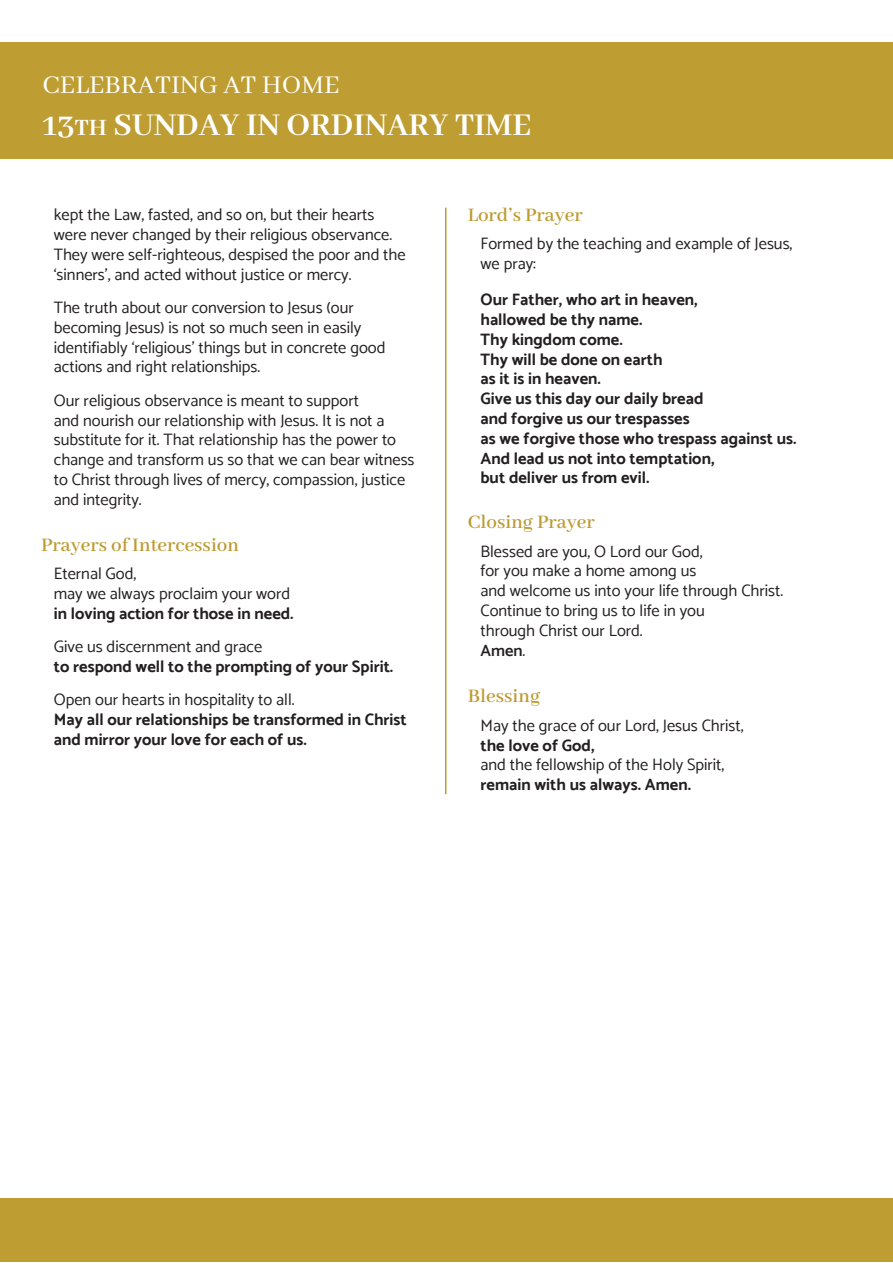
<style>
.page{position:relative;width:893px;height:1263px;background:#fff}
.page>*{position:absolute;margin:0;border:0;box-sizing:border-box;transform-origin:0 0}
.Reverse_Subhead{font:700 34.5px "Abhaya Libre";color:#fff}
.Reverse_Heading{font:28.5px "Abhaya Libre";color:#fff}
.Small_Heads{font:600 21px "Abhaya Libre";color:#bd9b32}
.Indented_basic{font:16.5px/19.8px "Catamaran";color:#231f20}
.Indented_basic-2{font:700 16.5px/19.8px "Catamaran";color:#231f20}
.Indented_basic-3{font:600 16.5px "Catamaran";color:#231f20}
.s1{font-size:25.5px}
.s2{font-weight:400}
</style>
<div class="page">
<div style="left:0;top:43px;width:893px;height:116px;background:#be9d32"></div>
<div style="left:0;top:1198px;width:893px;height:64px;background:#be9d32"></div>
<hr style="left:445px;top:208px;width:1px;height:586px;background:#bd9d31">
<p class="Reverse_Heading" style="left:43px;top:69px;width:298px">CELEBRATING AT HOME</p>
<p class="Reverse_Subhead" style="left:43px;top:106px;width:490px">13<span class="s1">TH</span> SUNDAY IN ORDINARY TIME</p>
<p class="Indented_basic" style="left:54px;top:205px;width:353px">kept the Law, fasted, and so on, but their hearts were never changed by their religious observance.<br>They were self-righteous, despised the poor and the ‘sinners’, and acted without justice or mercy.</p>
<p class="Indented_basic" style="left:54px;top:297px;width:333px">The truth about our conversion to Jesus (our becoming Jesus) is not so much seen in easily identifiably ‘religious’ things but in concrete good actions and right relationships.</p>
<p class="Indented_basic" style="left:54px;top:390px;width:362px">Our religious observance is meant to support<br>and nourish our relationship with Jesus. It is not a substitute for it. That relationship has the power to change and transform us so that we can bear witness to Christ through lives of mercy, compassion, justice and integrity.</p>
<p class="Small_Heads" style="left:41px;top:533px;width:200px">Prayers of Intercession</p>
<p class="Indented_basic" style="left:54px;top:564px;width:84px">Eternal God,</p>
<p class="Indented_basic" style="left:54px;top:583px;width:238px">may we always proclaim your word</p>
<p class="Indented_basic-2" style="left:54px;top:603px;width:241px">in loving action for those in need.</p>
<p class="Indented_basic" style="left:54px;top:637px;width:210px">Give us discernment and grace</p>
<p class="Indented_basic-2" style="left:54px;top:656px;width:341px">to respond well to the prompting of your Spirit.</p>
<p class="Indented_basic" style="left:54px;top:690px;width:242px">Open our hearts in hospitality to all.</p>
<p class="Indented_basic-2" style="left:54px;top:709px;width:355px">May all our relationships be transformed in Christ and mirror your love for each of us.</p>
<p class="Small_Heads" style="left:468px;top:203px;width:117px">Lord’s Prayer</p>
<p class="Indented_basic" style="left:480px;top:233px;width:313px">Formed by the teaching and example of Jesus,</p>
<p class="Indented_basic" style="left:480px;top:253px;width:57px">we pray:</p>
<p class="Indented_basic-2" style="left:480px;top:289px;width:219px">Our Father, who art in heaven,</p>
<p class="Indented_basic-2" style="left:480px;top:309px;width:163px">hallowed be thy name.</p>
<p class="Indented_basic-2" style="left:480px;top:329px;width:144px">Thy kingdom come.</p>
<p class="Indented_basic-2" style="left:480px;top:349px;width:184px">Thy will be done on earth</p>
<p class="Indented_basic-2" style="left:480px;top:369px;width:122px">as it is in heaven.</p>
<p class="Indented_basic-2" style="left:480px;top:388px;width:224px">Give us this day our daily bread</p>
<p class="Indented_basic-2" style="left:480px;top:408px;width:211px">and forgive us our trespasses</p>
<p class="Indented_basic-2" style="left:480px;top:428px;width:317px">as we forgive those who trespass against us.</p>
<p class="Indented_basic-2" style="left:480px;top:448px;width:235px">And lead us not into temptation,</p>
<p class="Indented_basic-2" style="left:480px;top:468px;width:171px">but deliver us from evil.</p>
<p class="Small_Heads" style="left:468px;top:511px;width:129px">Closing Prayer</p>
<p class="Indented_basic" style="left:480px;top:541px;width:224px">Blessed are you, O Lord our God,</p>
<p class="Indented_basic" style="left:480px;top:561px;width:217px">for you make a home among us</p>
<p class="Indented_basic" style="left:480px;top:581px;width:304px">and welcome us into your life through Christ.</p>
<p class="Indented_basic" style="left:480px;top:600px;width:226px">Continue to bring us to life in you</p>
<p class="Indented_basic" style="left:480px;top:620px;width:164px">through Christ our Lord.</p>
<p class="Indented_basic-3" style="left:480px;top:640px;width:46px">Amen<span class="s2">.</span></p>
<p class="Small_Heads" style="left:468px;top:685px;width:74px">Blessing</p>
<p class="Indented_basic" style="left:480px;top:715px;width:265px">May the grace of our Lord, Jesus Christ,</p>
<p class="Indented_basic-2" style="left:480px;top:735px;width:116px">the love of God,</p>
<p class="Indented_basic" style="left:480px;top:755px;width:245px">and the fellowship of the Holy Spirit,</p>
<p class="Indented_basic-2" style="left:480px;top:774px;width:212px">remain with us always. Amen.</p>
</div>
